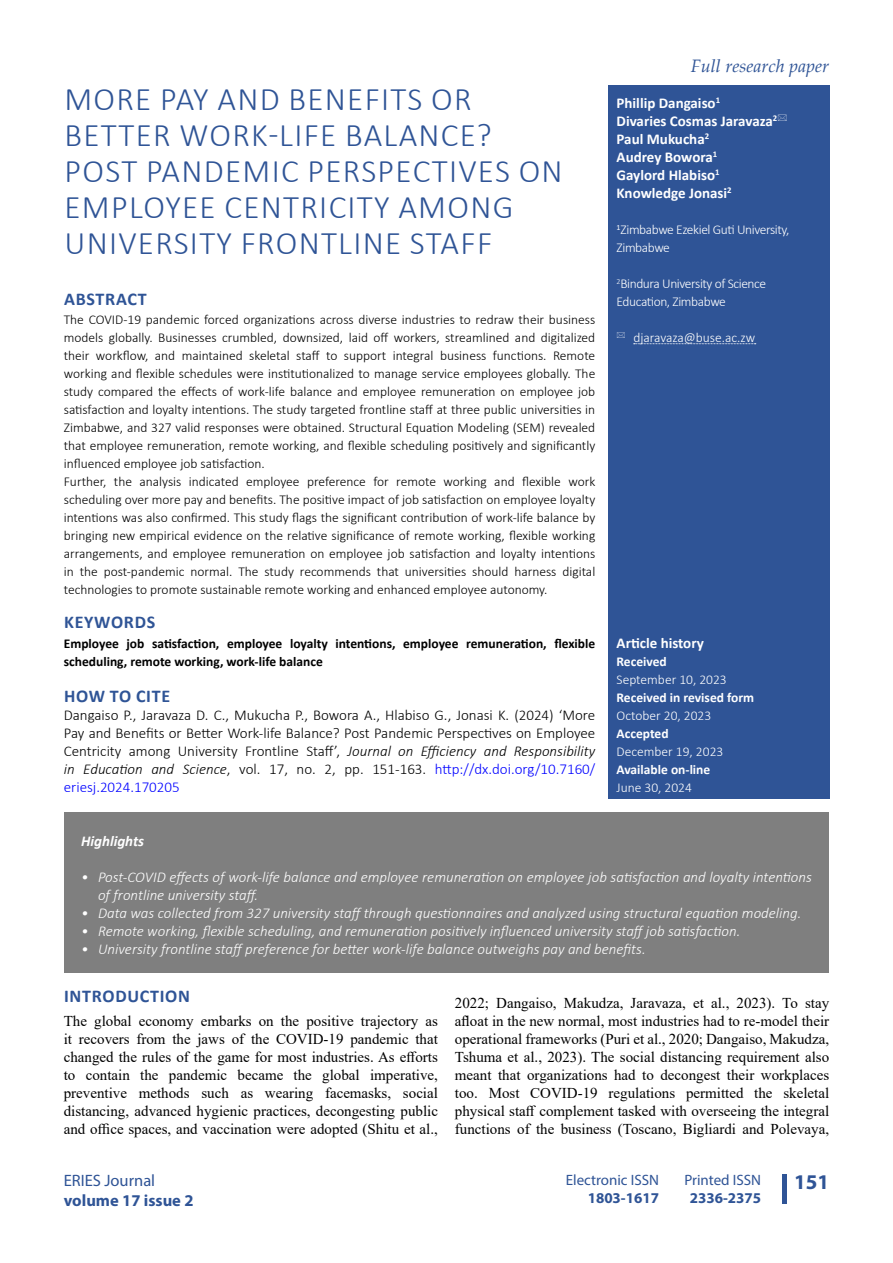
<style>
.page{position:relative;width:893px;height:1263px;background:#fff}
.page>*{position:absolute;margin:0;border:0;box-sizing:border-box;transform-origin:0 0}
.t1{font:300 33px/36px "Calibri";letter-spacing:.04em;color:#2f5496}
.t2{font:700 21px "Myriad Pro";color:#2f5496}
.t3{font:700 18px "Calibri";letter-spacing:.04em;color:#2f5496}
.t4{font:italic 18px "Palatino Linotype";color:#2f5496}
.t5{font:700 16.5px "Myriad Pro";color:#2f5496}
.t6{font:16.5px "Myriad Pro";color:#2f5496}
.t7{font:15px/18px "Times New Roman";color:#000;text-align:justify}
.t8{font:italic 300 15px/18px "Calibri";color:#fff}
.t9{font:300 15px/18px "Calibri";color:#000;text-align:justify}
.t10{font:700 15px/18px "Calibri";color:#fff}
.t11{font:15px "Myriad Pro";color:#2f5496}
.t12{font:700 15px "Myriad Pro";color:#2f5496}
.t13{font:italic 700 15px "Calibri";color:#fff}
.t14{font:300 13.5px/18px "Calibri";color:#000}
.t15{font:700 13.5px/18px "Calibri";color:#000}
.t16{font:300 13.5px/18px "Calibri";letter-spacing:-.03em;color:#fff}
.t17{font:300 13.5px "Calibri";color:#fff}
.t18{font:700 13.5px "Calibri";color:#fff}
.s1{font-style:italic}
.s2{color:#00f}
</style>
<div class="page">
<div style="left:782px;top:1174px;width:5px;height:29px;background:#2f5496"></div>
<div style="left:608px;top:85px;width:221px;height:713px;background:#2f5496"></div>
<svg style="left:634px;top:343px;width:122px;height:1px"></svg>
<div style="left:64px;top:812px;width:765px;height:161px;background:#7f7f7f"></div>
<h1 class="t1" style="left:64px;top:81px;width:500px">MORE PAY AND BENEFITS OR<br>BETTER WORK-LIFE BALANCE?<br>POST PANDEMIC PERSPECTIVES ON<br>EMPLOYEE CENTRICITY AMONG<br>UNIVERSITY FRONTLINE STAFF</h1>
<h3 class="t3" style="left:64px;top:286px;width:84px">ABSTRACT</h3>
<p class="t14" style="left:64px;top:310px;width:533px">The COVID-19 pandemic forced organizations across diverse industries to redraw their business models globally. Businesses crumbled, downsized, laid off workers, streamlined and digitalized their workflow, and maintained skeletal staff to support integral business functions. Remote working and flexible schedules were institutionalized to manage service employees globally. The study compared the effects of work-life balance and employee remuneration on employee job satisfaction and loyalty intentions. The study targeted frontline staff at three public universities in Zimbabwe, and 327 valid responses were obtained. Structural Equation Modeling (SEM) revealed that employee remuneration, remote working, and flexible scheduling positively and significantly influenced employee job satisfaction.<br>Further, the analysis indicated employee preference for remote working and flexible work scheduling over more pay and benefits. The positive impact of job satisfaction on employee loyalty intentions was also confirmed. This study flags the significant contribution of work-life balance by bringing new empirical evidence on the relative significance of remote working, flexible working arrangements, and employee remuneration on employee job satisfaction and loyalty intentions in the post-pandemic normal. The study recommends that universities should harness digital technologies to promote sustainable remote working and enhanced employee autonomy.</p>
<h3 class="t3" style="left:64px;top:610px;width:93px">KEYWORDS</h3>
<p class="t15" style="left:64px;top:634px;width:533px">Employee job satisfaction, employee loyalty intentions, employee remuneration, flexible scheduling, remote working, work-life balance</p>
<h3 class="t3" style="left:64px;top:683px;width:108px">HOW TO CITE</h3>
<p class="t9" style="left:64px;top:706px;width:533px">Dangaiso P., Jaravaza D. C., Mukucha P., Bowora A., Hlabiso G., Jonasi K. (2024) ‘More Pay and Benefits or Better Work-life Balance? Post Pandemic Perspectives on Employee Centricity among University Frontline Staff’, <span class="s1">Journal on Efficiency and Responsibility in Education and Science</span>, vol. 17, no. 2, pp. 151-163. <span class="s2">http://dx.doi.org/10.7160/ eriesj.2024.170205</span></p>
<h3 class="t4" style="left:691px;top:53px;width:140px">Full research paper</h3>
<p class="t10" style="left:617px;top:94px;width:162px">Phillip Dangaiso<sup>1<br></sup>Divaries Cosmas Jaravaza<sup>2<br></sup>Paul Mukucha<sup>2<br></sup>Audrey Bowora<sup>1<br></sup>Gaylord Hlabiso<sup>1<br></sup>Knowledge Jonasi<sup>2</sup></p>
<p class="t16" style="left:617px;top:220px;width:174px"><sup>1</sup>Zimbabwe Ezekiel Guti University,<br>Zimbabwe</p>
<p class="t16" style="left:617px;top:274px;width:151px"><sup>2</sup>Bindura University of Science<br>Education, Zimbabwe</p>
<p class="t17" style="left:633px;top:329px;width:123px">djaravaza@buse.ac.zw</p>
<p class="t10" style="left:617px;top:634px;width:89px">Article history</p>
<p class="t18" style="left:617px;top:652px;width:52px">Received</p>
<p class="t17" style="left:617px;top:671px;width:112px">September 10, 2023</p>
<p class="t18" style="left:617px;top:688px;width:139px">Received in revised form</p>
<p class="t17" style="left:617px;top:707px;width:96px">October 20, 2023</p>
<p class="t18" style="left:617px;top:724px;width:54px">Accepted</p>
<p class="t17" style="left:617px;top:743px;width:108px">December 19, 2023</p>
<p class="t18" style="left:617px;top:760px;width:95px">Available on-line</p>
<p class="t17" style="left:617px;top:779px;width:77px">June 30, 2024</p>
<p class="t13" style="left:81px;top:830px;width:65px">Highlights</p>
<p class="t8" style="left:98px;top:868px;width:715px;text-indent:-17px">• Post-COVID effects of work-life balance and employee remuneration on employee job satisfaction and loyalty intentions of frontline university staff.</p>
<p class="t8" style="left:81px;top:904px;width:722px">• Data was collected from 327 university staff through questionnaires and analyzed using structural equation modeling.</p>
<p class="t8" style="left:81px;top:922px;width:661px">• Remote working, flexible scheduling, and remuneration positively influenced university staff job satisfaction.</p>
<p class="t8" style="left:81px;top:940px;width:566px">• University frontline staff preference for better work-life balance outweighs pay and benefits.</p>
<h3 class="t3" style="left:64px;top:983px;width:127px">INTRODUCTION</h3>
<p class="t7" style="left:64px;top:1012px;width:376px">The global economy embarks on the positive trajectory as it recovers from the jaws of the COVID-19 pandemic that changed the rules of the game for most industries. As efforts to contain the pandemic became the global imperative, preventive methods such as wearing facemasks, social distancing, advanced hygienic practices, decongesting public and office spaces, and vaccination were adopted (Shitu et al.,</p>
<p class="t7" style="left:455px;top:994px;width:376px">2022; Dangaiso, Makudza, Jaravaza, et al., 2023). To stay afloat in the new normal, most industries had to re-model their operational frameworks (Puri et al., 2020; Dangaiso, Makudza, Tshuma et al., 2023). The social distancing requirement also meant that organizations had to decongest their workplaces too. Most COVID-19 regulations permitted the skeletal physical staff complement tasked with overseeing the integral functions of the business (Toscano, Bigliardi and Polevaya,</p>
<p class="t6" style="left:64px;top:1170px;width:93px">ERIES Journal</p>
<p class="t5" style="left:64px;top:1189px;width:131px">volume 17 issue 2</p>
<p class="t11" style="left:566px;top:1171px;width:95px">Electronic ISSN</p>
<h2 class="t2" style="left:794px;top:1169px;width:36px">151</h2>
<p class="t12" style="left:588px;top:1188px;width:73px">1803-1617</p>
<p class="t11" style="left:684px;top:1171px;width:78px">Printed ISSN</p>
<p class="t12" style="left:690px;top:1188px;width:73px">2336-2375</p>
</div>
